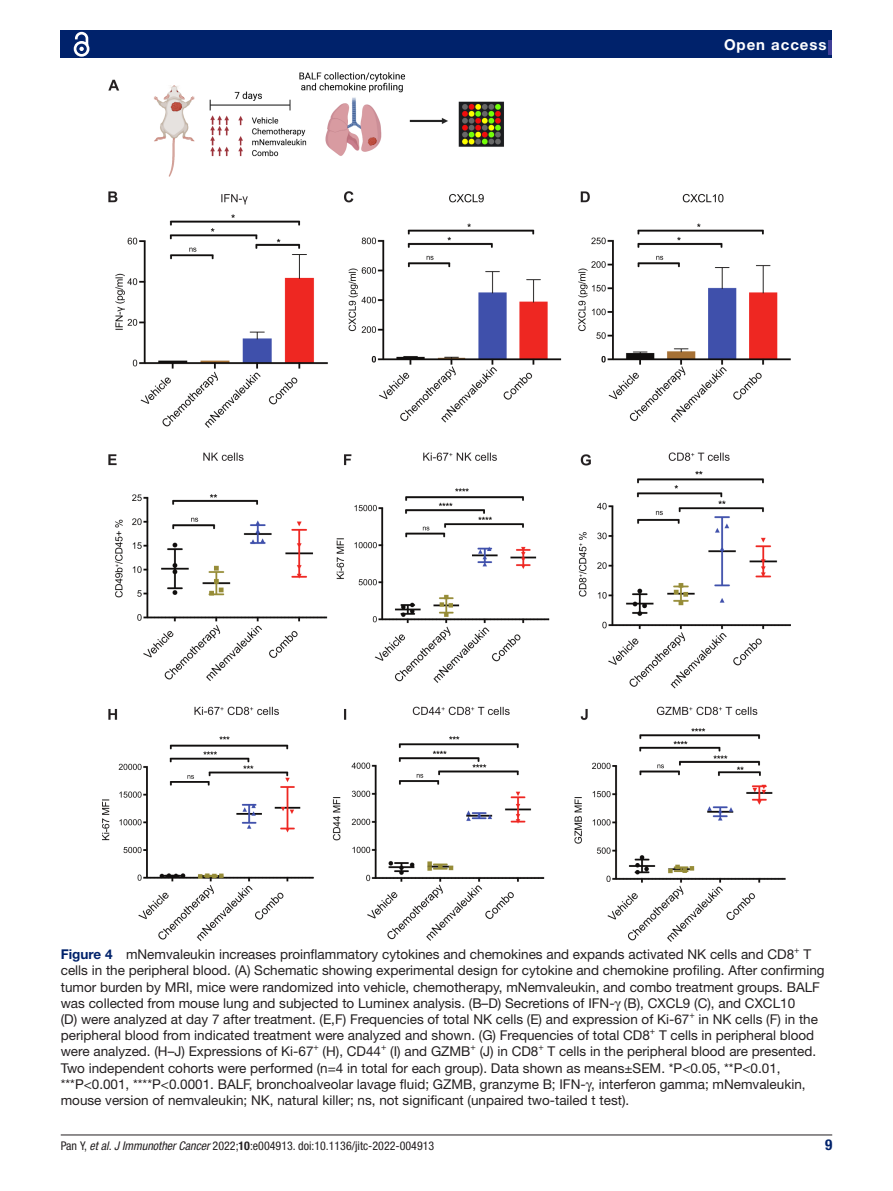
<style>
.page{position:relative;width:893px;height:1191px;background:#fff}
.page>*{position:absolute;margin:0;border:0;box-sizing:border-box;transform-origin:0 0}
.t1{font:700 15px "Helvetica Neue LT Std";letter-spacing:.065em;color:#fff}
.t2{font:700 condensed 15px "Helvetica Neue LT Std";color:#00226b}
.t3{font:13.5px/16.2px "Helvetica Neue LT Std";color:#231f20}
.t4{font:condensed 12px "Helvetica Neue LT Std";color:#231f20}
.t5{font:9px "Helvetica Neue LT Std";color:#231f20}
.s1{font-weight:700;color:#00226b}
.s2{font-style:italic}
.s3{font-weight:700}
</style>
<div class="page">
<hr style="left:61px;top:1134px;width:771px;height:1px;background:#231f20">
<div style="left:61px;top:31px;width:771px;height:27px;background:#00226b"></div>
<hr style="left:828px;top:40px;width:4px;height:15px;background:#414099">
<svg style="left:73px;top:31px;width:17px;height:26px"></svg>
<img style="left:103px;top:73px;width:687px;height:868px">
<p class="t1" style="left:724px;top:35px;width:104px">Open access</p>
<p class="t3" style="left:61px;top:946px;width:735px"><span class="s1">Figure 4</span> mNemvaleukin increases proinflammatory cytokines and chemokines and expands activated NK cells and CD8</p>
<p class="t5" style="left:794px;top:944px;width:7px">+</p>
<p class="t3" style="left:61px;top:946px;width:765px;text-indent:743px">T cells in the peripheral blood. (A) Schematic showing experimental design for cytokine and chemokine profiling. After confirming tumor burden by MRI, mice were randomized into vehicle, chemotherapy, mNemvaleukin, and combo treatment groups. BALF was collected from mouse lung and subjected to Luminex analysis. (B–D) Secretions of IFN- (B), CXCL9 (C), and CXCL10<br>(D) were analyzed at day 7 after treatment. (E,F) Frequencies of total NK cells (E) and expression of Ki-67<sup>+</sup> in NK cells (F) in the peripheral blood from indicated treatment were analyzed and shown. (G) Frequencies of total CD8<sup>+</sup> T cells in peripheral blood were analyzed. (H–J) Expressions of Ki-67</p>
<p class="t5" style="left:313px;top:1041px;width:7px">+</p>
<p class="t3" style="left:323px;top:1043px;width:60px">(H), CD44</p>
<p class="t5" style="left:381px;top:1041px;width:7px">+</p>
<p class="t3" style="left:390px;top:1043px;width:82px">(I) and GZMB</p>
<p class="t5" style="left:471px;top:1041px;width:7px">+</p>
<p class="t3" style="left:480px;top:1043px;width:60px">(J) in CD8</p>
<p class="t5" style="left:538px;top:1041px;width:7px">+</p>
<p class="t3" style="left:61px;top:1043px;width:757px;text-indent:487px">T cells in the peripheral blood are presented.<br>Two independent cohorts were performed (n=4 in total for each group). Data shown as means±SEM. *P&lt;0.05, **P&lt;0.01, ***P&lt;0.001, ****P&lt;0.0001. BALF, bronchoalveolar lavage fluid; GZMB, granzyme B; IFN- , interferon gamma; mNemvaleukin, mouse version of nemvaleukin; NK, natural killer; ns, not significant (unpaired two-tailed t test).</p>
<p class="t4" style="left:61px;top:1138px;width:375px">Pan Y, <span class="s2">et al</span>. <span class="s2">J Immunother Cancer</span> 2022;<span class="s3">10</span>:e004913. doi:10.1136/jitc-2022-004913</p>
<p class="t2" style="left:825px;top:1135px;width:9px">9</p>
</div>
